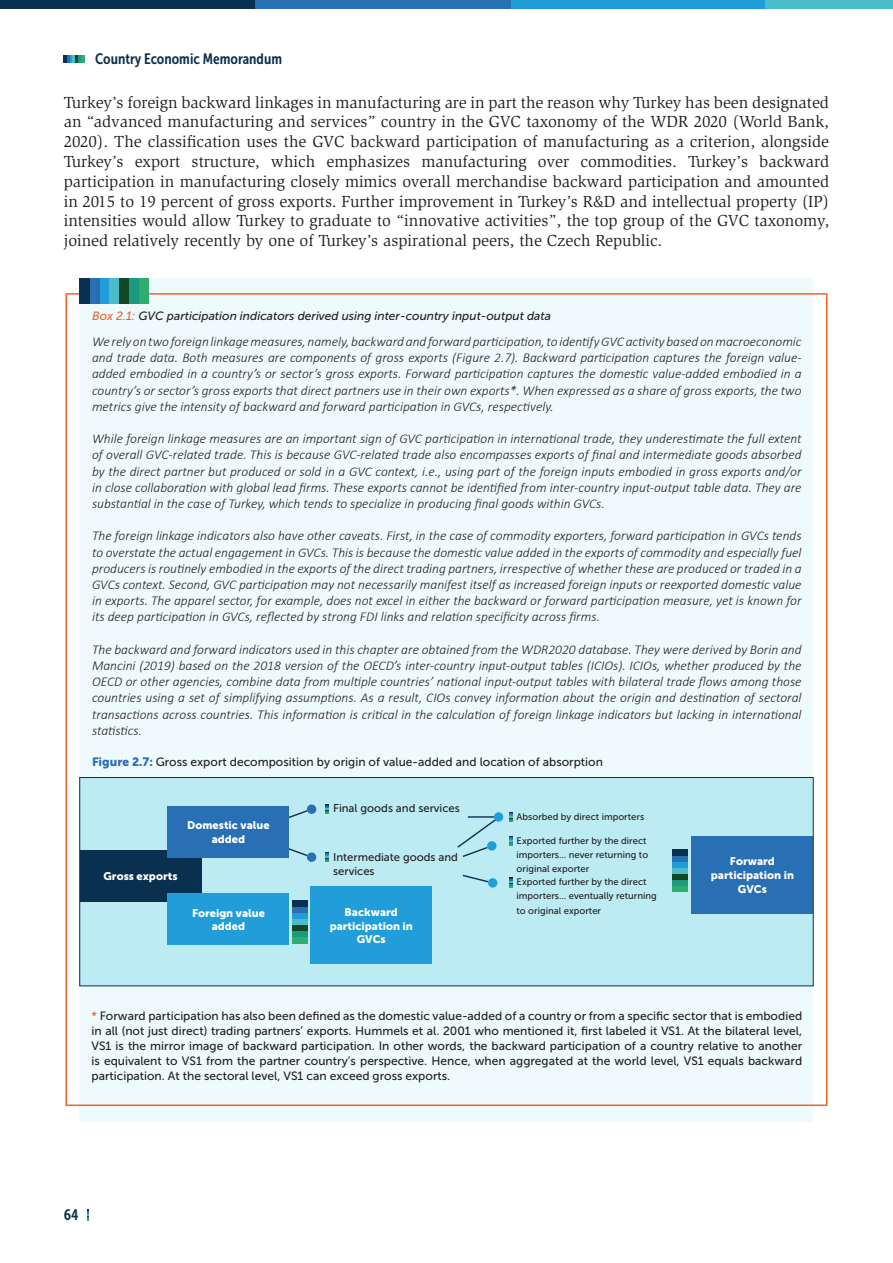
<style>
.page{position:relative;width:893px;height:1263px;background:#fff}
.page>*{position:absolute;margin:0;border:0;box-sizing:border-box;transform-origin:0 0}
.t1{font:16.5px/19.8px "Slimbach Std";color:#231f20;text-align:justify}
.t2{font:15px "Museo Sans Cond 700";color:#0a304f}
.t3{font:italic 300 13.5px/16.2px "Calibri";color:#231f20;text-align:justify}
.t4{font:12px/15px "Museo Sans 500";color:#231f20;text-align:justify}
.t5{font:italic 12px "Museo Sans 500";color:#231f20}
.t6{font:11.25px/14.1px "Museo Sans 500";color:#231f20}
.t7{font:10.95px/13.8px "Museo Sans 900";color:#fff;text-align:center}
.t8{font:9.45px/14px "Museo Sans 500";color:#231f20}
.s1{color:#f2622a}
.s2{font-family:"Museo Sans 900";color:#296fb3}
</style>
<div class="page">
<svg style="left:87px;top:1209px;width:2px;height:11px"></svg>
<svg style="left:64px;top:56px;width:20px;height:7px"></svg>
<div style="left:510px;top:0;width:255px;height:9px;background:#219ed9"></div>
<div style="left:0;top:0;width:255px;height:9px;background:#0a304f"></div>
<div style="left:255px;top:0;width:255px;height:9px;background:#296fb3"></div>
<div style="left:765px;top:0;width:128px;height:9px;background:#4bbcca"></div>
<div style="left:80px;top:278px;width:733px;height:843px;background:#eefafc"></div>
<div style="left:139px;top:278px;width:10px;height:25px;background:#2dae6f"></div>
<div style="left:100px;top:278px;width:10px;height:25px;background:#219ed9"></div>
<div style="left:119px;top:278px;width:10px;height:25px;background:#134826"></div>
<div style="left:80px;top:278px;width:10px;height:25px;background:#0a304f"></div>
<div style="left:129px;top:278px;width:10px;height:25px;background:#1c997f"></div>
<div style="left:90px;top:278px;width:10px;height:25px;background:#296fb3"></div>
<div style="left:110px;top:278px;width:9px;height:25px;background:#4bbcca"></div>
<div style="left:80px;top:777px;width:733px;height:209px;background:#bcebf4"></div>
<div style="left:80px;top:850px;width:121px;height:52px;background:#0a304f"></div>
<div style="left:692px;top:836px;width:121px;height:77px;background:#296fb3"></div>
<div style="left:310px;top:887px;width:122px;height:77px;background:#219ed9"></div>
<div style="left:168px;top:893px;width:121px;height:52px;background:#219ed9"></div>
<svg style="left:457px;top:816px;width:44px;height:41px"></svg>
<svg style="left:462px;top:874px;width:36px;height:14px"></svg>
<svg style="left:509px;top:812px;width:3px;height:10px"></svg>
<svg style="left:509px;top:836px;width:3px;height:9px"></svg>
<svg style="left:509px;top:878px;width:3px;height:9px"></svg>
<svg style="left:289px;top:804px;width:28px;height:14px"></svg>
<svg style="left:289px;top:848px;width:28px;height:14px"></svg>
<svg style="left:325px;top:804px;width:4px;height:10px"></svg>
<svg style="left:325px;top:852px;width:4px;height:10px"></svg>
<div style="left:168px;top:806px;width:121px;height:52px;background:#296fb3"></div>
<hr style="left:468px;top:816px;width:26px;height:2px;background:#0a304f">
<div style="left:494px;top:812px;width:9px;height:10px;background:#219ed9;border-radius:50%"></div>
<div style="left:292px;top:937px;width:16px;height:6px;background:#2dae6f"></div>
<div style="left:292px;top:913px;width:16px;height:6px;background:#219ed9"></div>
<div style="left:292px;top:925px;width:16px;height:6px;background:#134826"></div>
<div style="left:292px;top:901px;width:16px;height:6px;background:#0a304f"></div>
<div style="left:292px;top:931px;width:16px;height:6px;background:#1c997f"></div>
<div style="left:292px;top:907px;width:16px;height:6px;background:#296fb3"></div>
<div style="left:292px;top:919px;width:16px;height:6px;background:#4bbcca"></div>
<div style="left:672px;top:886px;width:16px;height:6px;background:#2dae6f"></div>
<div style="left:672px;top:862px;width:16px;height:6px;background:#219ed9"></div>
<div style="left:672px;top:874px;width:16px;height:6px;background:#134826"></div>
<div style="left:672px;top:849px;width:16px;height:7px;background:#0a304f"></div>
<div style="left:672px;top:880px;width:16px;height:6px;background:#1c997f"></div>
<div style="left:672px;top:856px;width:16px;height:6px;background:#296fb3"></div>
<div style="left:672px;top:868px;width:16px;height:6px;background:#4bbcca"></div>
<div style="left:79px;top:777px;width:735px;height:209px;border:1px solid #0a304f"></div>
<p class="t2" style="left:95px;top:50px;width:188px">Country Economic Memorandum</p>
<p class="t1" style="left:64px;top:92px;width:767px">Turkey’s foreign backward linkages in manufacturing are in part the reason why Turkey has been designated an “advanced manufacturing and services” country in the GVC taxonomy of the WDR 2020 (World Bank, 2020). The classification uses the GVC backward participation of manufacturing as a criterion, alongside Turkey’s export structure, which emphasizes manufacturing over commodities. Turkey’s backward participation in manufacturing closely mimics overall merchandise backward participation and amounted in 2015 to 19 percent of gross exports. Further improvement in Turkey’s R&amp;D and intellectual property (IP) intensities would allow Turkey to graduate to “innovative activities”, the top group of the GVC taxonomy, joined relatively recently by one of Turkey’s aspirational peers, the Czech Republic.</p>
<p class="t5" style="left:92px;top:309px;width:460px"><span class="s1">Box 2.1:</span> GVC participation indicators derived using inter-country input-output data</p>
<p class="t3" style="left:92px;top:333px;width:711px">We rely on two foreign linkage measures, namely, backward and forward participation, to identify GVC activity based on macroeconomic and trade data. Both measures are components of gross exports (Figure 2.7). Backward participation captures the foreign value&shy;added embodied in a country’s or sector’s gross exports. Forward participation captures the domestic value-added embodied in a country’s or sector’s gross exports that direct partners use in their own exports*. When expressed as a share of gross exports, the two metrics give the intensity of backward and forward participation in GVCs, respectively.</p>
<p class="t3" style="left:92px;top:430px;width:711px">While foreign linkage measures are an important sign of GVC participation in international trade, they underestimate the full extent of overall GVC-related trade. This is because GVC-related trade also encompasses exports of final and intermediate goods absorbed by the direct partner but produced or sold in a GVC context, i.e., using part of the foreign inputs embodied in gross exports and/or in close collaboration with global lead firms. These exports cannot be identified from inter-country input-output table data. They are substantial in the case of Turkey, which tends to specialize in producing final goods within GVCs.</p>
<p class="t3" style="left:92px;top:528px;width:711px">The foreign linkage indicators also have other caveats. First, in the case of commodity exporters, forward participation in GVCs tends to overstate the actual engagement in GVCs. This is because the domestic value added in the exports of commodity and especially fuel producers is routinely embodied in the exports of the direct trading partners, irrespective of whether these are produced or traded in a GVCs context. Second, GVC participation may not necessarily manifest itself as increased foreign inputs or reexported domestic value in exports. The apparel sector, for example, does not excel in either the backward or forward participation measure, yet is known for its deep participation in GVCs, reflected by strong FDI links and relation specificity across firms.</p>
<p class="t3" style="left:92px;top:641px;width:711px">The backward and forward indicators used in this chapter are obtained from the WDR2020 database. They were derived by Borin and Mancini (2019) based on the 2018 version of the OECD’s inter-country input-output tables (ICIOs). ICIOs, whether produced by the OECD or other agencies, combine data from multiple countries’ national input-output tables with bilateral trade flows among those countries using a set of simplifying assumptions. As a result, CIOs convey information about the origin and destination of sectoral transactions across countries. This information is critical in the calculation of foreign linkage indicators but lacking in international statistics.</p>
<p class="t4" style="left:92px;top:754px;width:512px"><span class="s2">Figure 2.7:</span> Gross export decomposition by origin of value-added and location of absorption</p>
<p class="t7" style="left:187px;top:819px;width:84px">Domestic value added</p>
<p class="t7" style="left:103px;top:869px;width:76px">Gross exports</p>
<p class="t7" style="left:192px;top:906px;width:74px">Foreign value added</p>
<p class="t6" style="left:333px;top:801px;width:128px">Final goods and services</p>
<p class="t6" style="left:333px;top:850px;width:126px">Intermediate goods and services</p>
<p class="t7" style="left:330px;top:905px;width:85px">Backward participation in<br>GVCs</p>
<p class="t8" style="left:517px;top:810px;width:129px">Absorbed by direct importers</p>
<p class="t8" style="left:517px;top:833px;width:142px">Exported further by the direct importers... never returning to original exporter<br>Exported further by the direct importers... eventually returning to original exporter</p>
<p class="t7" style="left:711px;top:854px;width:85px">Forward participation in<br>GVCs</p>
<p class="t4" style="left:91px;top:1008px;width:712px"><span class="s1">*</span> Forward participation has also been defined as the domestic value-added of a country or from a specific sector that is embodied in all (not just direct) trading partners’ exports. Hummels et al. 2001 who mentioned it, first labeled it VS1. At the bilateral level, VS1 is the mirror image of backward participation. In other words, the backward participation of a country relative to another is equivalent to VS1 from the partner country’s perspective. Hence, when aggregated at the world level, VS1 equals backward participation. At the sectoral level, VS1 can exceed gross exports.</p>
<p class="t2" style="left:64px;top:1207px;width:16px">64</p>
</div>
